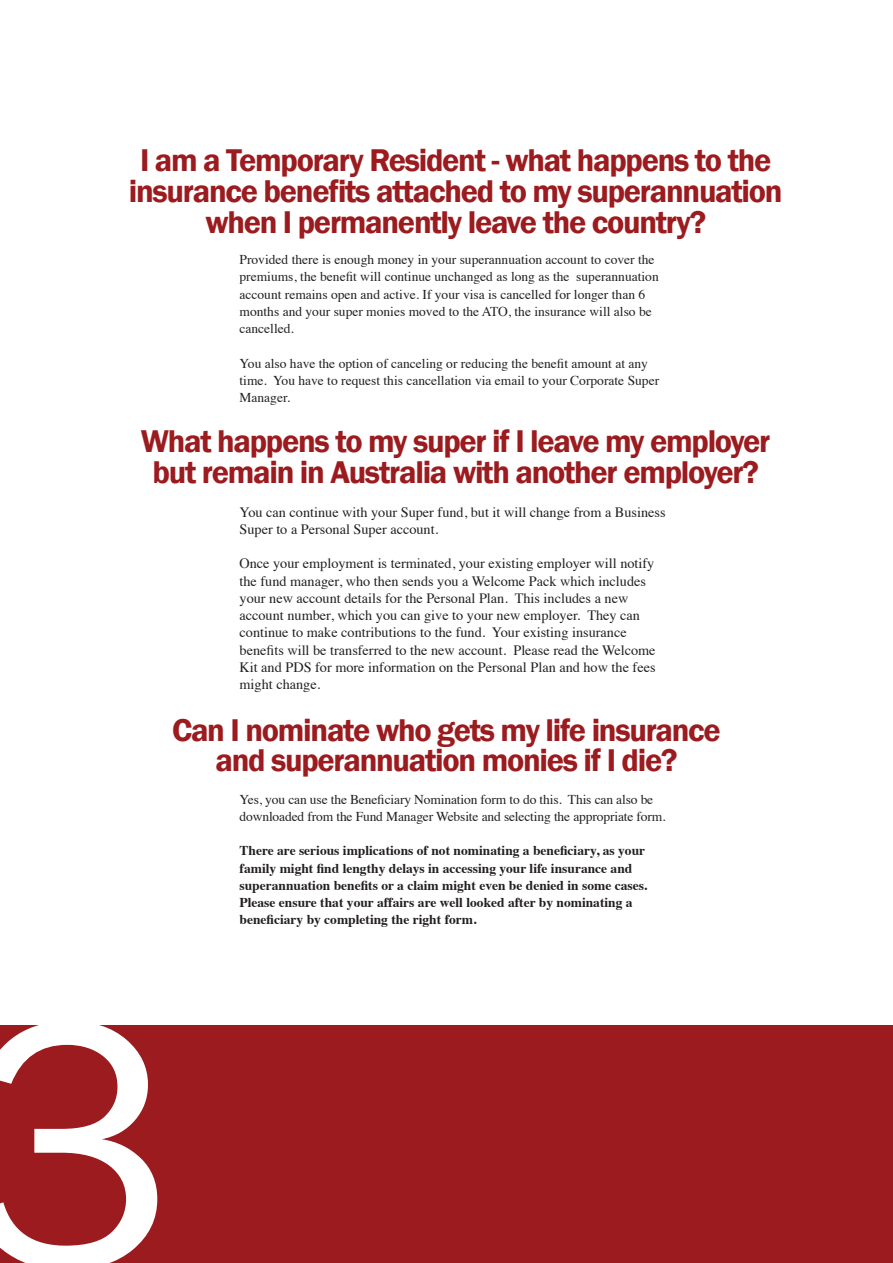
<style>
.page{position:relative;width:893px;height:1263px;background:#fff}
.page>*{position:absolute;margin:0;border:0;box-sizing:border-box;transform-origin:0 0}
.t1{font:359.1px "Franklin Gothic";color:#fff}
.t2{font:600 32.4px/30.6px "Franklin Gothic";letter-spacing:-.04em;color:#9b1b1f;text-align:center}
.t3{font:14.25px/17.2px "Times";color:#231f20}
.t4{font:13.5px/17.2px "Times";color:#231f20}
.t5{font:700 13.5px/17.2px "Times";color:#231f20}
</style>
<div class="page">
<div style="left:0;top:1026px;width:893px;height:237px;background:#9b1b1f"></div>
<p class="t2" style="left:129px;top:146px;width:655px">I am a Temporary Resident - what happens to the insurance benefits attached to my superannuation when I permanently leave the country?</p>
<p class="t4" style="left:240px;top:250px;width:421px">Provided there is enough money in your superannuation account to cover the premiums, the benefit will continue unchanged as long as the superannuation account remains open and active. If your visa is cancelled for longer than 6 months and your super monies moved to the ATO, the insurance will also be cancelled.</p>
<p class="t4" style="left:240px;top:353px;width:421px">You also have the option of canceling or reducing the benefit amount at any time. You have to request this cancellation via email to your Corporate Super<br>Manager.</p>
<p class="t2" style="left:141px;top:426px;width:631px">What happens to my super if I leave my employer but remain in Australia with another employer?</p>
<p class="t3" style="left:240px;top:502px;width:428px">You can continue with your Super fund, but it will change from a Business<br>Super to a Personal Super account.</p>
<p class="t3" style="left:240px;top:554px;width:418px">Once your employment is terminated, your existing employer will notify the fund manager, who then sends you a Welcome Pack which includes your new account details for the Personal Plan. This includes a new account number, which you can give to your new employer. They can continue to make contributions to the fund. Your existing insurance benefits will be transferred to the new account. Please read the Welcome Kit and PDS for more information on the Personal Plan and how the fees might change.</p>
<p class="t2" style="left:172px;top:715px;width:550px">Can I nominate who gets my life insurance and superannuation monies if I die?</p>
<p class="t1" style="left:-35px;top:923px;width:212px">3</p>
<p class="t4" style="left:240px;top:789px;width:428px">Yes, you can use the Beneficiary Nomination form to do this. This can also be downloaded from the Fund Manager Website and selecting the appropriate form.</p>
<p class="t5" style="left:240px;top:841px;width:409px">There are serious implications of not nominating a beneficiary, as your family might find lengthy delays in accessing your life insurance and superannuation benefits or a claim might even be denied in some cases.<br>Please ensure that your affairs are well looked after by nominating a beneficiary by completing the right form.</p>
</div>
